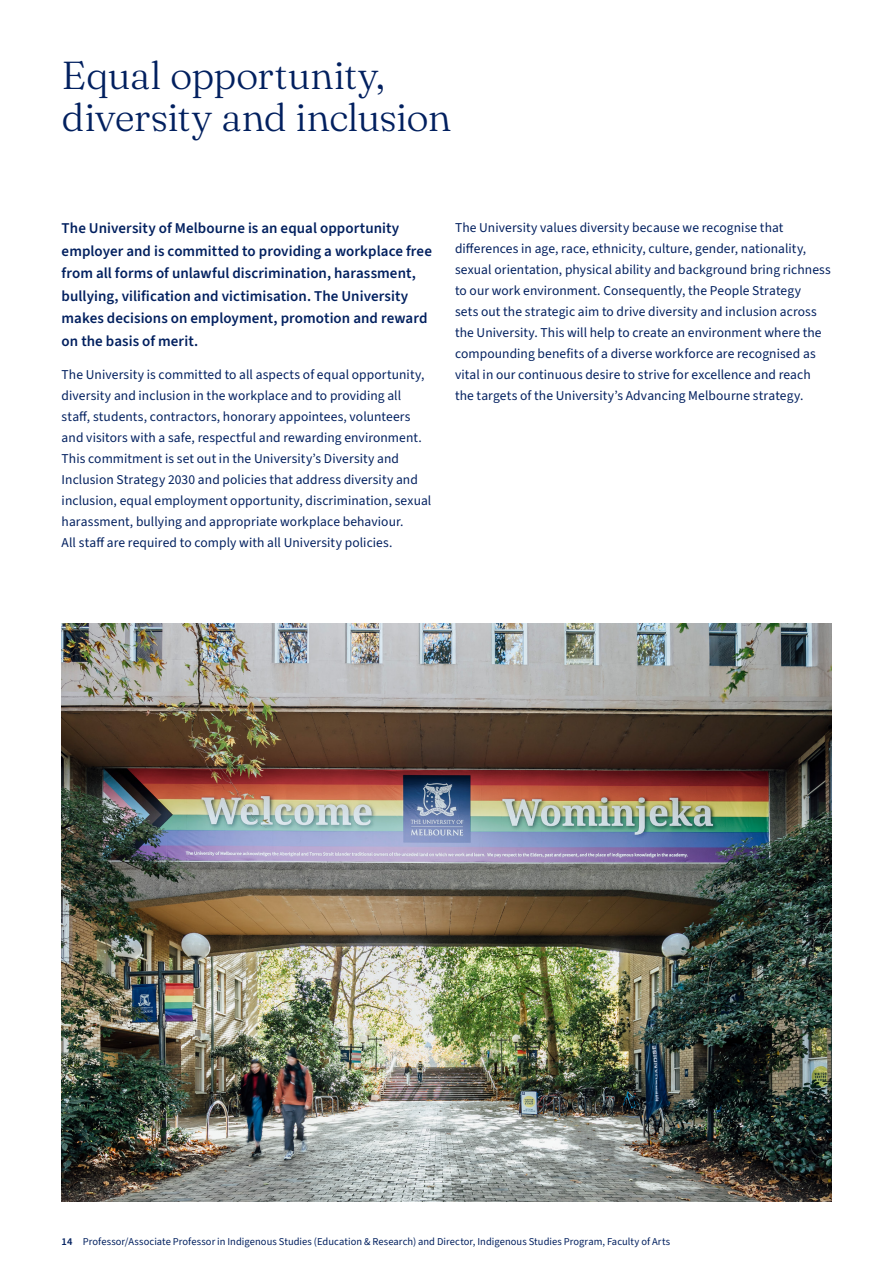
<style>
.page{position:relative;width:893px;height:1263px;background:#fff}
.page>*{position:absolute;margin:0;border:0;box-sizing:border-box;transform-origin:0 0}
.ADV_Recruitment_-_H1{font:300 39px/42px "Fraunces 9 pt";letter-spacing:-.02em;color:#02205f}
.ADV_Recruitment_-_Intro{font:600 15px/22.5px "Source Sans 3";letter-spacing:.005em;color:#02205f}
.ADV_Recruitment_-_Body_Copy{font:13.5px/21px "Source Sans 3";letter-spacing:.005em;color:#02205f}
.t1{font:10.5px "Source Sans 3";letter-spacing:.005em;color:#02205f}
.s1{font-weight:600}
</style>
<div class="page">
<img style="left:62px;top:624px;width:769px;height:577px">
<p class="ADV_Recruitment_-_H1" style="left:62px;top:52px;width:391px">Equal opportunity, diversity and inclusion</p>
<p class="ADV_Recruitment_-_Intro" style="left:62px;top:217px;width:372px">The University of Melbourne is an equal opportunity employer and is committed to providing a workplace free from all forms of unlawful discrimination, harassment, bullying, vilification and victimisation. The University makes decisions on employment, promotion and reward on the basis of merit.</p>
<p class="ADV_Recruitment_-_Body_Copy" style="left:62px;top:365px;width:371px">The University is committed to all aspects of equal opportunity, diversity and inclusion in the workplace and to providing all staff, students, contractors, honorary appointees, volunteers and visitors with a safe, respectful and rewarding environment.<br>This commitment is set out in the University’s Diversity and Inclusion Strategy 2030 and policies that address diversity and inclusion, equal employment opportunity, discrimination, sexual harassment, bullying and appropriate workplace behaviour.<br>All staff are required to comply with all University policies.</p>
<p class="ADV_Recruitment_-_Body_Copy" style="left:455px;top:218px;width:377px">The University values diversity because we recognise that differences in age, race, ethnicity, culture, gender, nationality, sexual orientation, physical ability and background bring richness to our work environment. Consequently, the People Strategy<br>sets out the strategic aim to drive diversity and inclusion across the University. This will help to create an environment where the compounding benefits of a diverse workforce are recognised as vital in our continuous desire to strive for excellence and reach the targets of the University’s Advancing Melbourne strategy.</p>
<p class="t1" style="left:62px;top:1235px;width:610px"><span class="s1">14</span> Professor/Associate Professor in Indigenous Studies (Education &amp; Research) and Director, Indigenous Studies Program, Faculty of Arts</p>
</div>
